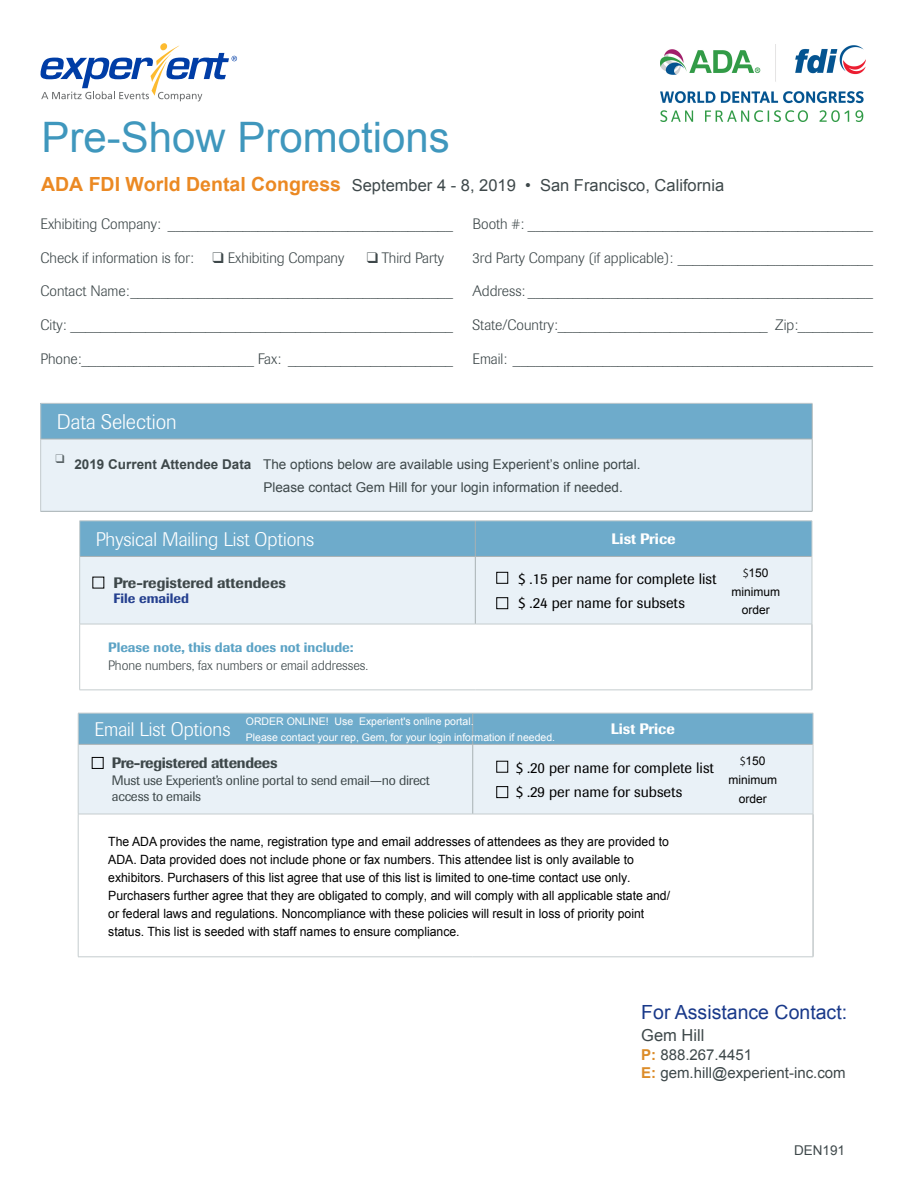
<style>
.page{position:relative;width:918px;height:1188px;background:#fff}
.page>*{position:absolute;margin:0;border:0;box-sizing:border-box;transform-origin:0 0}
.t1{font:42px "Arial";color:#3f97bd}
.t2{font:300 21px "Imago";color:#fff}
.t3{font:300 19.5px "Imago";color:#fff}
.t4{font:19.5px "Arial";color:#19398a}
.t5{font:16.5px "Arial";color:#3e484a}
.t6{font:300 15px "Imago";color:#3e484a}
.t7{font:15px/24px "Imago";color:#000}
.t8{font:15px/18px "Arial";color:#3e484a}
.t9{font:500 15px "Imago";color:#3e484a}
.t10{font:500 15px "Imago";letter-spacing:-.02em;color:#3e484a}
.t11{font:500 15px "Imago";color:#fff}
.t12{font:13.5px/23.1px "Arial";color:#3e484a}
.t13{font:13.5px/16.5px "Imago";letter-spacing:-.02em;color:#3e484a}
.t14{font:300 13.5px "Imago";color:#3e484a}
.t15{font:500 13.5px "Imago";color:#5ca3c5}
.t16{font:500 13.5px "Imago";color:#25408f}
.t17{font:12.75px/18px "Arial";color:#000;scale:.96 1}
.t18{font:12px/18.8px "Arial";color:#000;text-align:center}
.t19{font:10.5px/15.6px "Arial";color:#fff}
.s1{font-weight:700;font-size:19.5px;color:#eb8923}
.s2{font-weight:700}
.s3{font-family:"Imago";font-weight:300}
.s4{font-style:inherit}
.s5{font-weight:700;color:#dc8c29}
</style>
<div class="page">
<div style="left:41px;top:403px;width:771px;height:36px;background:#6eabcb"></div>
<div style="left:41px;top:439px;width:771px;height:72px;background:#e9f1f7"></div>
<hr style="left:812px;top:439px;width:1px;height:72px;background:#a8b1b3">
<hr style="left:41px;top:439px;width:771px;height:1px;background:#a8b1b3">
<hr style="left:40px;top:511px;width:772px;height:1px;background:#a8b1b3">
<hr style="left:812px;top:404px;width:1px;height:35px;background:#a8b1b3">
<hr style="left:40px;top:403px;width:772px;height:1px;background:#c5ccce">
<hr style="left:40px;top:404px;width:1px;height:35px;background:#c5ccce">
<hr style="left:40px;top:439px;width:1px;height:72px;background:#c5ccce">
<div style="left:80px;top:522px;width:732px;height:34px;background:#6eabcb"></div>
<div style="left:80px;top:557px;width:732px;height:67px;background:#e9f1f7"></div>
<hr style="left:812px;top:624px;width:1px;height:66px;background:#a8b1b3">
<hr style="left:475px;top:557px;width:1px;height:67px;background:#a8b1b3">
<hr style="left:475px;top:556px;width:337px;height:1px;background:#a8b1b3">
<hr style="left:80px;top:556px;width:395px;height:1px;background:#a8b1b3">
<hr style="left:475px;top:521px;width:1px;height:35px;background:#a8b1b3">
<hr style="left:80px;top:521px;width:395px;height:1px;background:#c5ccce">
<hr style="left:79px;top:521px;width:1px;height:35px;background:#c5ccce">
<hr style="left:475px;top:521px;width:337px;height:1px;background:#c5ccce">
<hr style="left:812px;top:521px;width:1px;height:35px;background:#c5ccce">
<hr style="left:79px;top:556px;width:1px;height:68px;background:#c5ccce">
<hr style="left:812px;top:556px;width:1px;height:68px;background:#c5ccce">
<hr style="left:80px;top:624px;width:395px;height:1px;background:#c5ccce">
<hr style="left:79px;top:624px;width:1px;height:66px;background:#c5ccce">
<hr style="left:475px;top:624px;width:337px;height:1px;background:#c5ccce">
<hr style="left:80px;top:690px;width:395px;height:1px;background:#c5ccce">
<hr style="left:475px;top:690px;width:337px;height:1px;background:#c5ccce">
<div style="left:79px;top:714px;width:734px;height:30px;background:#6eabcb"></div>
<div style="left:79px;top:745px;width:734px;height:69px;background:#e9f1f7"></div>
<hr style="left:813px;top:814px;width:1px;height:143px;background:#a8b1b3">
<hr style="left:472px;top:745px;width:1px;height:69px;background:#a8b1b3">
<hr style="left:473px;top:744px;width:340px;height:1px;background:#a8b1b3">
<hr style="left:78px;top:744px;width:395px;height:1px;background:#a8b1b3">
<hr style="left:472px;top:713px;width:1px;height:31px;background:#a8b1b3">
<hr style="left:78px;top:713px;width:395px;height:1px;background:#c5ccce">
<hr style="left:78px;top:713px;width:1px;height:31px;background:#c5ccce">
<hr style="left:473px;top:713px;width:340px;height:1px;background:#c5ccce">
<hr style="left:813px;top:713px;width:1px;height:31px;background:#c5ccce">
<hr style="left:78px;top:744px;width:1px;height:70px;background:#c5ccce">
<hr style="left:813px;top:744px;width:1px;height:70px;background:#c5ccce">
<hr style="left:78px;top:814px;width:395px;height:1px;background:#c5ccce">
<hr style="left:78px;top:814px;width:1px;height:143px;background:#c5ccce">
<hr style="left:473px;top:814px;width:340px;height:1px;background:#c5ccce">
<hr style="left:78px;top:957px;width:395px;height:1px;background:#c5ccce">
<hr style="left:473px;top:957px;width:340px;height:1px;background:#c5ccce">
<svg style="left:40px;top:43px;width:197px;height:58px"></svg>
<div style="left:496px;top:572px;width:12px;height:12px;border:1px solid #000"></div>
<div style="left:496px;top:597px;width:12px;height:12px;border:1px solid #000"></div>
<div style="left:496px;top:761px;width:12px;height:11px;border:1px solid #000"></div>
<div style="left:496px;top:786px;width:12px;height:12px;border:1px solid #000"></div>
<div style="left:92px;top:757px;width:11px;height:12px;border:1px solid #000"></div>
<img style="left:660px;top:45px;width:206px;height:77px">
<h1 class="t1" style="left:41px;top:110px;width:410px">Pre-Show Promotions</h1>
<p class="t5" style="left:41px;top:174px;width:685px"><span class="s1">ADA FDI World Dental Congress</span> September 4 - 8, 2019 • San Francisco, California</p>
<p class="t6" style="left:40px;top:216px;width:414px">Exhibiting Company: ______________________________________</p>
<p class="t6" style="left:472px;top:216px;width:402px">Booth #: ______________________________________________</p>
<p class="t6" style="left:40px;top:249px;width:155px">Check if information is for:</p>
<p class="t6" style="left:213px;top:249px;width:133px">❑ Exhibiting Company</p>
<p class="t6" style="left:367px;top:249px;width:79px">❑ Third Party</p>
<p class="t6" style="left:472px;top:249px;width:402px">3rd Party Company (if applicable): __________________________</p>
<p class="t6" style="left:40px;top:283px;width:414px">Contact Name: ___________________________________________</p>
<p class="t6" style="left:472px;top:283px;width:402px">Address: ______________________________________________</p>
<p class="t6" style="left:40px;top:316px;width:414px">City: ___________________________________________________</p>
<p class="t6" style="left:472px;top:316px;width:402px">State/Country:____________________________ Zip:__________</p>
<p class="t6" style="left:40px;top:351px;width:414px">Phone:_______________________ Fax: ______________________</p>
<p class="t6" style="left:472px;top:351px;width:402px">Email: ________________________________________________</p>
<h2 class="t2" style="left:57px;top:410px;width:121px">Data Selection</h2>
<p class="t12" style="left:263px;top:453px;width:379px;text-indent:-189px"><span class="s2">2019 Current Attendee Data</span> The options below are available using Experient’s online portal.<br>Please contact Gem Hill for your login information if needed.</p>
<h3 class="t3" style="left:96px;top:528px;width:220px">Physical Mailing List Options</h3>
<p class="t11" style="left:611px;top:530px;width:66px">List Price</p>
<p class="t9" style="left:113px;top:574px;width:174px">Pre-registered attendees</p>
<p class="t16" style="left:113px;top:590px;width:77px">File emailed</p>
<p class="t7" style="left:519px;top:567px;width:199px">$ .15 per name for complete list $ .24 per name for subsets</p>
<p class="t15" style="left:108px;top:639px;width:247px">Please note, this data does not include:</p>
<p class="t14" style="left:108px;top:658px;width:262px">Phone numbers, fax numbers or email addresses.</p>
<p class="t18" style="left:732px;top:563px;width:50px"><span class="s3">$</span>150 minimum order</p>
<p class="t19" style="left:246px;top:714px;width:311px">ORDER ONLINE! Use Experient's online portal.<br><span class="s4">Please contact</span> your rep, Gem, for <span class="s4">your login inf</span>ormation <span class="s4">if needed.</span></p>
<h3 class="t3" style="left:94px;top:718px;width:138px">Email List Options</h3>
<p class="t11" style="left:611px;top:720px;width:66px">List Price</p>
<p class="t10" style="left:112px;top:754px;width:167px">Pre-registered attendees</p>
<p class="t13" style="left:112px;top:772px;width:319px">Must use Experient’s online portal to send email—no direct access to emails</p>
<p class="t7" style="left:516px;top:756px;width:199px">$ .20 per name for complete list $ .29 per name for subsets</p>
<p class="t17" style="left:108px;top:833px;width:587px">The ADA provides the name, registration type and email addresses of attendees as they are provided to ADA. Data provided does not include phone or fax numbers. This attendee list is only available to exhibitors. Purchasers of this list agree that use of this list is limited to one-time contact use only.<br>Purchasers further agree that they are obligated to comply, and will comply with all applicable state and/ or federal laws and regulations. Noncompliance with these policies will result in loss of priority point status. This list is seeded with staff names to ensure compliance.</p>
<p class="t18" style="left:729px;top:752px;width:50px"><span class="s3">$</span>150 minimum order</p>
<h3 class="t4" style="left:641px;top:1000px;width:207px">For Assistance Contact:</h3>
<p class="t5" style="left:641px;top:1025px;width:65px">Gem Hill</p>
<p class="t8" style="left:641px;top:1046px;width:206px"><span class="s5">P:</span> 888.267.4451<br><span class="s5">E:</span> gem.hill@experient-inc.com</p>
<p class="t12" style="left:794px;top:1139px;width:53px">DEN191</p>
</div>
